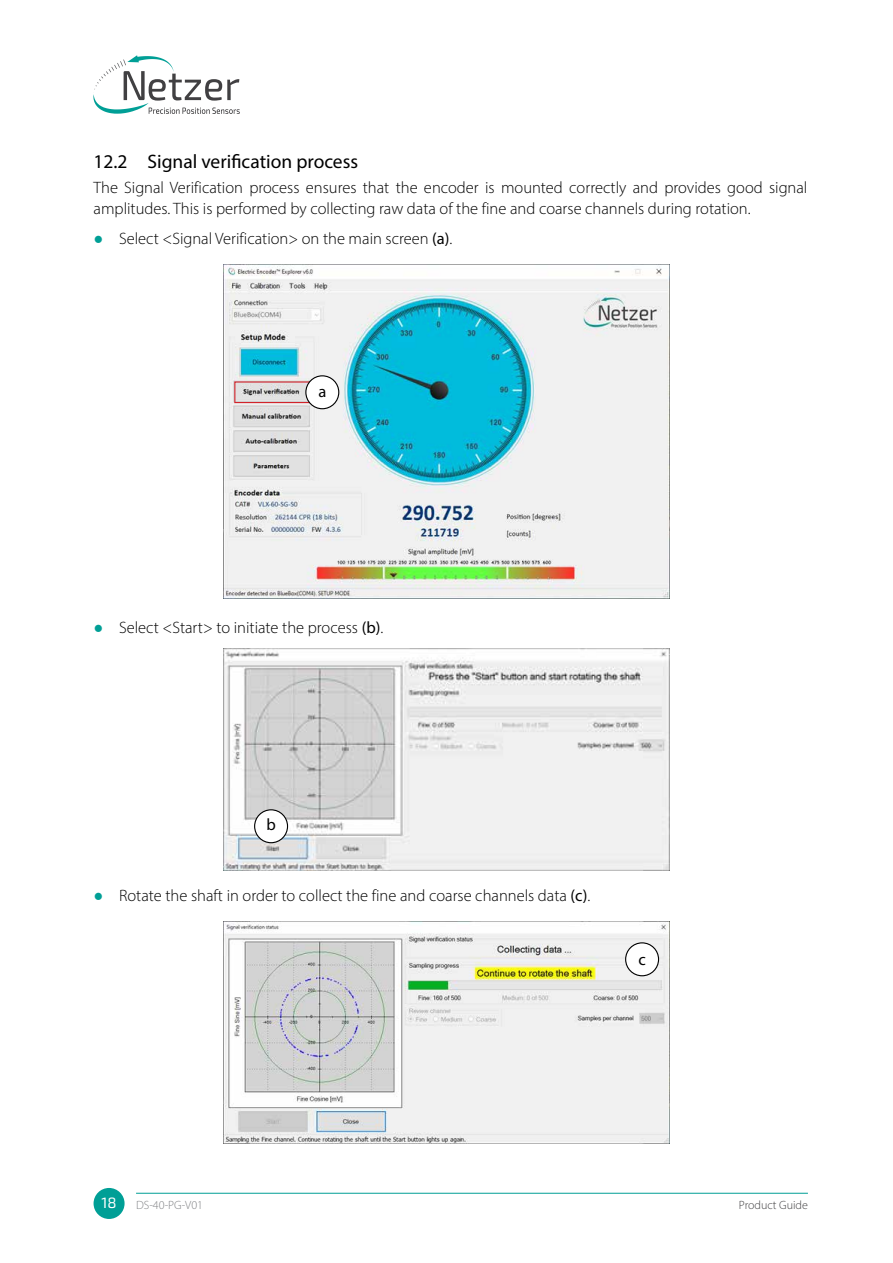
<style>
.page{position:relative;width:893px;height:1263px;background:#fff}
.page>*{position:absolute;margin:0;border:0;box-sizing:border-box;transform-origin:0 0}
.t1{font:19.5px "Myriad Pro";color:#000}
.t2{font:300 16.5px/21px "Myriad Pro";color:#000}
.t3{font:16.5px "Myriad Pro";color:#000}
.t4{font:15px "Exo 2";color:#fff}
.t5{font:300 12px "Myriad Pro";color:#808285}
.t6{font:300 12px "Myriad Pro";color:#414042}
.s1{font-family:"Calibri";font-weight:400;color:#009f96}
.s2{font-weight:400}
</style>
<div class="page">
<svg style="left:93px;top:55px;width:147px;height:59px"></svg>
<div style="left:94px;top:1188px;width:31px;height:31px;background:#009f96;border-radius:50%"></div>
<hr style="left:136px;top:1193px;width:672px;height:1px;background:#009f96">
<img style="left:223px;top:265px;width:447px;height:334px">
<img style="left:223px;top:648px;width:447px;height:223px">
<div style="left:255px;top:810px;width:33px;height:33px;background:#fff;border-radius:50%"></div>
<div style="left:254px;top:809px;width:34px;height:34px;border:1px solid #000;border-radius:50%"></div>
<img style="left:223px;top:921px;width:447px;height:223px">
<div style="left:626px;top:943px;width:32px;height:33px;background:#fff;border-radius:50%"></div>
<div style="left:625px;top:942px;width:34px;height:34px;border:1px solid #000;border-radius:50%"></div>
<div style="left:234px;top:381px;width:76px;height:22px;border:1px solid #d2232a"></div>
<div style="left:306px;top:376px;width:33px;height:33px;background:#fff;border-radius:50%"></div>
<div style="left:305px;top:375px;width:34px;height:34px;border:1px solid #000;border-radius:50%"></div>
<p class="t1" style="left:94px;top:149px;width:266px">12.2 Signal verification process</p>
<p class="t2" style="left:94px;top:177px;width:715px">The Signal Verification process ensures that the encoder is mounted correctly and provides good signal amplitudes. This is performed by collecting raw data of the fine and coarse channels during rotation.</p>
<p class="t2" style="left:94px;top:227px;width:360px"><span class="s1">●</span> Select &lt;Signal Verification&gt; on the main screen <span class="s2">(a)</span>.</p>
<p class="t3" style="left:318px;top:381px;width:9px">a</p>
<p class="t2" style="left:94px;top:617px;width:291px"><span class="s1">●</span> Select &lt;Start&gt; to initiate the process <span class="s2">(b)</span>.</p>
<p class="t3" style="left:266px;top:814px;width:11px">b</p>
<p class="t2" style="left:94px;top:885px;width:498px"><span class="s1">●</span> Rotate the shaft in order to collect the fine and coarse channels data <span class="s2">(c)</span>.</p>
<p class="t3" style="left:638px;top:949px;width:9px">c</p>
<p class="t4" style="left:102px;top:1194px;width:17px">18</p>
<p class="t5" style="left:136px;top:1198px;width:69px">DS-40-PG-V01</p>
<p class="t6" style="left:739px;top:1198px;width:70px">Product Guide</p>
</div>
